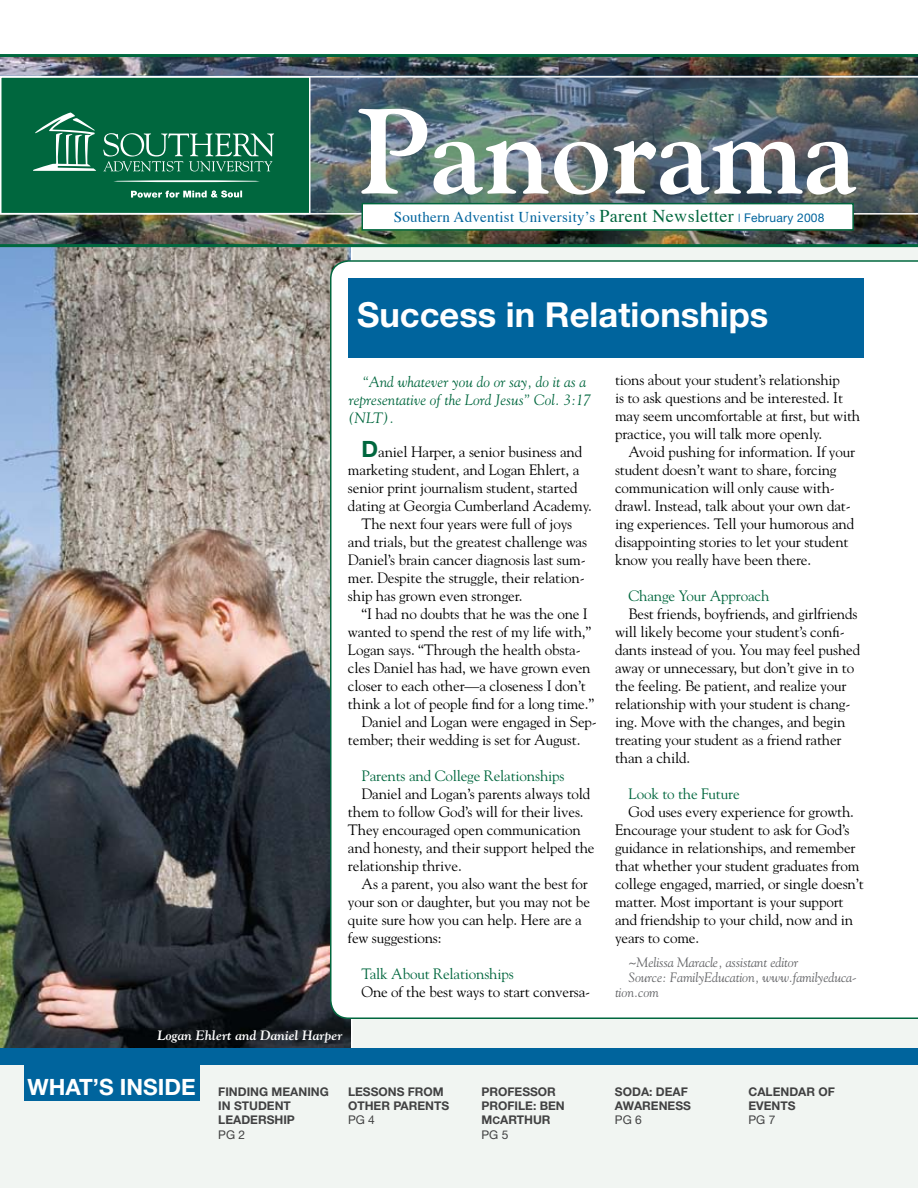
<style>
.page{position:relative;width:918px;height:1188px;background:#fff}
.page>*{position:absolute;margin:0;border:0;box-sizing:border-box;transform-origin:0 0}
.t1{font:700 120px "Goudy";color:#fff}
.t2{font:700 34.5px "Helvetica Neue";color:#fff}
.t3{font:15px/18px "Goudy";letter-spacing:-.01em;color:#000}
.t4{font:15px "Goudy";letter-spacing:-.01em;color:#00673e}
.t5{font:italic 15px/18px "Goudy";color:#00673e}
.t6{font:15px "Times";letter-spacing:.02em;color:#00649d}
.t7{font:italic 13.5px "Goudy";letter-spacing:-.01em;color:#636467}
.t8{font:italic 700 13.5px "Goudy";color:#fff}
.t9{font:700 12px/14.4px "Helvetica Neue";color:#414142}
.t10{font:12px "Helvetica Neue";color:#414142}
.s1{font-size:18px;color:#00673e}
.s2{font-size:12px}
.s3{font-family:"Helvetica Neue";font-size:12px}
.s4{font-family:"Helvetica Neue";font-weight:700;font-size:22.5px;color:#00673e}
.s5{font-size:22.5px;color:#fff}
.s6{font-size:10.5px}
.s7{font-weight:400}
</style>
<div class="page">
<img style="left:0;top:247px;width:351px;height:801px">
<div style="left:351px;top:247px;width:567px;height:801px;background:#f1f5f2"></div>
<svg style="left:330px;top:260px;width:588px;height:759px"></svg>
<img style="left:0;top:54px;width:918px;height:193px">
<img style="left:0;top:76px;width:918px;height:139px">
<div style="left:362px;top:203px;width:492px;height:28px;background:#fff;border:2px solid #00673e"></div>
<div style="left:349px;top:278px;width:515px;height:80px;background:#00649d"></div>
<div style="left:0;top:1065px;width:918px;height:123px;background:#f1f5f2"></div>
<div style="left:25px;top:1062px;width:175px;height:38px;background:#00649d"></div>
<div style="left:0;top:1048px;width:918px;height:17px;background:#00649d"></div>
<svg style="left:0;top:76px;width:310px;height:138px;background:#187550"></svg>
<hr style="left:113px;top:180px;width:147px;height:2px;background:#fff;border-radius:50%">
<h1 class="t1" style="left:358px;top:80px;width:501px">Panorama</h1>
<p class="t6" style="left:394px;top:203px;width:432px">Southern Adventist University’s <span class="s1">Parent Newsletter</span> <span class="s2">|</span> <span class="s3">February 2008</span></p>
<h2 class="t2" style="left:357px;top:293px;width:413px">SUCCESS IN RELATIONSHIPS</h2>
<p class="t5" style="left:349px;top:372px;width:244px;text-indent:14px">“And whatever you do or say, do it as a representative of the Lord Jesus” Col. 3:17 (NLT).</p>
<p class="t3" style="left:362px;top:442px;width:222px"><span class="s4">D</span>aniel Harper, a senior business and</p>
<p class="t3" style="left:348px;top:460px;width:233px">marketing student, and Logan Ehlert, a</p>
<p class="t3" style="left:348px;top:478px;width:231px">senior print journalism student, started</p>
<p class="t3" style="left:348px;top:496px;width:245px">dating at Georgia Cumberland Academy.</p>
<p class="t3" style="left:361px;top:514px;width:212px">The next four years were full of joys</p>
<p class="t3" style="left:348px;top:532px;width:241px">and trials, but the greatest challenge was</p>
<p class="t3" style="left:348px;top:550px;width:239px">Daniel’s brain cancer diagnosis last sum-</p>
<p class="t3" style="left:348px;top:568px;width:238px">mer. Despite the struggle, their relation-</p>
<p class="t3" style="left:348px;top:586px;width:176px">ship has grown even stronger.</p>
<p class="t3" style="left:361px;top:604px;width:228px">“I had no doubts that he was the one I</p>
<p class="t3" style="left:348px;top:622px;width:245px">wanted to spend the rest of my life with,”</p>
<p class="t3" style="left:348px;top:640px;width:234px">Logan says. “Through the health obsta-</p>
<p class="t3" style="left:348px;top:658px;width:244px">cles Daniel has had, we have grown even</p>
<p class="t3" style="left:348px;top:676px;width:239px">closer to each other—a closeness I don’t</p>
<p class="t3" style="left:348px;top:694px;width:248px">think a lot of people find for a long time.”</p>
<p class="t3" style="left:361px;top:712px;width:237px">Daniel and Logan were engaged in Sep-</p>
<p class="t3" style="left:348px;top:730px;width:234px">tember; their wedding is set for August.</p>
<p class="t4" style="left:361px;top:766px;width:205px">Parents and College Relationships</p>
<p class="t3" style="left:348px;top:784px;width:248px;text-indent:14px">Daniel and Logan’s parents always told them to follow God’s will for their lives.<br>They encouraged open communication and honesty, and their support helped the relationship thrive.</p>
<p class="t3" style="left:348px;top:874px;width:244px;text-indent:14px">As a parent, you also want the best for your son or daughter, but you may not be quite sure how you can help. Here are a few suggestions:</p>
<p class="t4" style="left:361px;top:964px;width:154px">Talk About Relationships</p>
<p class="t3" style="left:361px;top:982px;width:230px">One of the best ways to start conversa-</p>
<p class="t8" style="left:158px;top:1027px;width:187px">Logan Ehlert and Daniel Harper</p>
<p class="t3" style="left:615px;top:371px;width:247px">tions about your student’s relationship<br>is to ask questions and be interested. It may seem uncomfortable at first, but with practice, you will talk more openly.</p>
<p class="t3" style="left:615px;top:443px;width:242px;text-indent:14px">Avoid pushing for information. If your student doesn’t want to share, forcing communication will only cause with&shy;drawl. Instead, talk about your own dat&shy;ing experiences. Tell your humorous and disappointing stories to let your student know you really have been there.</p>
<p class="t4" style="left:628px;top:587px;width:143px">Change Your Approach</p>
<p class="t3" style="left:615px;top:605px;width:247px;text-indent:14px">Best friends, boyfriends, and girlfriends will likely become your student’s confi&shy;dants instead of you. You may feel pushed away or unnecessary, but don’t give in to the feeling. Be patient, and realize your relationship with your student is chang&shy;ing. Move with the changes, and begin treating your student as a friend rather than a child.</p>
<p class="t4" style="left:628px;top:785px;width:113px">Look to the Future</p>
<p class="t3" style="left:615px;top:803px;width:250px;text-indent:14px">God uses every experience for growth.<br>Encourage your student to ask for God’s guidance in relationships, and remember that whether your student graduates from college engaged, married, or single doesn’t matter. Most important is your support and friendship to your child, now and in years to come.</p>
<p class="t7" style="left:628px;top:955px;width:171px">~Melissa Maracle, assistant editor</p>
<p class="t7" style="left:628px;top:970px;width:230px">Source: FamilyEducation, www.familyeduca-</p>
<p class="t7" style="left:615px;top:985px;width:46px">tion.com</p>
<p class="t9" style="left:218px;top:1084px;width:112px;text-indent:-191px"><span class="s5">WHAT’S INSIDE</span> FINDI NG MEANING<br>IN STUDENT<br>LEADERSHIP</p>
<p class="t10" style="left:218px;top:1127px;width:28px">pg 2</p>
<p class="t9" style="left:348px;top:1084px;width:101px">LESSONS FROM<br>OTHER PARENTS</p>
<p class="t10" style="left:348px;top:1113px;width:28px">pg 4</p>
<p class="t9" style="left:481px;top:1084px;width:85px">PROFESSOR<br>PROFI LE: BEN<br>M<span class="s6">C</span>ARTHUR <span class="s7">pg 5</span></p>
<p class="t9" style="left:615px;top:1084px;width:71px">SODA: DEAF<br>AWARENESS</p>
<p class="t10" style="left:615px;top:1113px;width:28px">pg 6</p>
<p class="t9" style="left:748px;top:1084px;width:85px">CALENDAR OF<br>EVENTS</p>
<p class="t10" style="left:748px;top:1113px;width:28px">pg 7</p>
</div>
